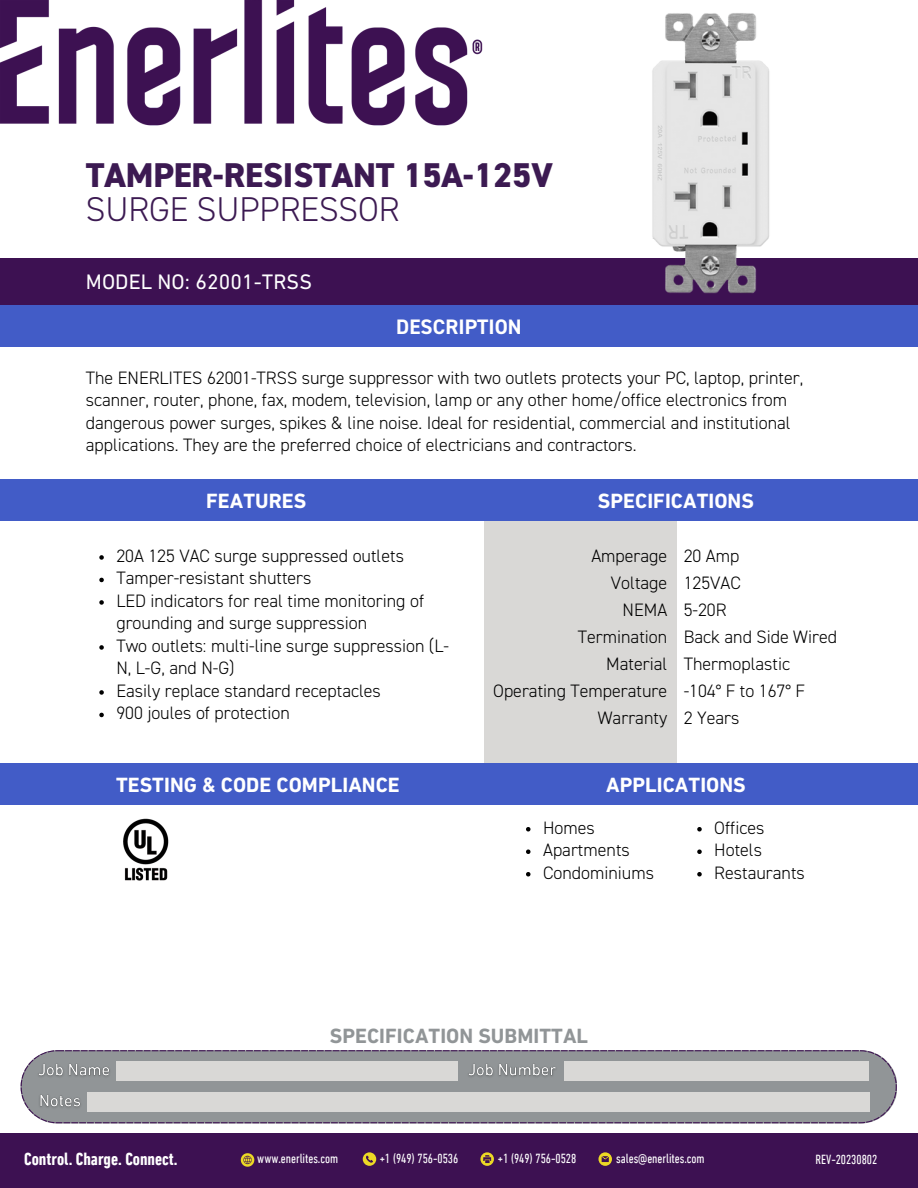
<style>
.page{position:relative;width:918px;height:1188px;background:#fff}
.page>*{position:absolute;margin:0;border:0;box-sizing:border-box;transform-origin:0 0}
.t1{font:800 34.5px "DIN2014";letter-spacing:-.005em;color:#3c1a52}
.t2{font:300 34.5px "DIN2014";letter-spacing:-.005em;color:#3c1a52}
.t3{font:21.3px "DIN Next LT Pro";letter-spacing:.005em;color:#fff}
.t4{font:700 21px "DIN Next LT Pro";letter-spacing:.005em;color:#fff}
.t5{font:700 21px "DIN Next LT Pro";letter-spacing:.005em;color:#919597}
.t6{font:700 21px "DIN2014";letter-spacing:.005em;color:#fff}
.t7{font:300 18px/22.5px "DIN2014";color:#000}
.t8{font:700 condensed 18px "DIN Next LT Pro";color:#fff}
.t9{font:condensed 13.5px "DIN Next LT Pro";letter-spacing:-.005em;color:#fff}
</style>
<div class="page">
<div style="left:0;top:258px;width:918px;height:52px;background:#3d1152"></div>
<div style="left:0;top:305px;width:918px;height:42px;background:#425cc7"></div>
<div style="left:484px;top:521px;width:192px;height:258px;background:#d9d8d6"></div>
<img style="left:0;top:0;width:483px;height:126px">
<div style="left:0;top:479px;width:918px;height:42px;background:#425cc7"></div>
<div style="left:0;top:763px;width:918px;height:42px;background:#425cc7"></div>
<img style="left:123px;top:819px;width:46px;height:62px">
<svg style="left:526px;top:827px;width:5px;height:5px"></svg>
<svg style="left:526px;top:850px;width:5px;height:4px"></svg>
<svg style="left:526px;top:872px;width:5px;height:5px"></svg>
<svg style="left:697px;top:827px;width:5px;height:5px"></svg>
<svg style="left:697px;top:850px;width:5px;height:4px"></svg>
<svg style="left:697px;top:872px;width:5px;height:5px"></svg>
<img style="left:652px;top:13px;width:117px;height:281px">
<svg style="left:99px;top:555px;width:5px;height:5px"></svg>
<svg style="left:99px;top:578px;width:5px;height:4px"></svg>
<svg style="left:99px;top:600px;width:5px;height:5px"></svg>
<svg style="left:99px;top:645px;width:5px;height:5px"></svg>
<svg style="left:99px;top:690px;width:5px;height:5px"></svg>
<svg style="left:99px;top:713px;width:5px;height:4px"></svg>
<div style="left:0;top:1133px;width:918px;height:55px;background:#3d1152"></div>
<svg style="left:21px;top:1050px;width:876px;height:73px;background:#929499"></svg>
<div style="left:117px;top:1061px;width:341px;height:20px;background:#d9d8d6"></div>
<svg style="left:598px;top:1152px;width:14px;height:14px"></svg>
<svg style="left:241px;top:1153px;width:13px;height:14px"></svg>
<svg style="left:363px;top:1152px;width:13px;height:14px"></svg>
<svg style="left:480px;top:1152px;width:14px;height:14px"></svg>
<img style="left:33px;top:1058px;width:81px;height:28px">
<div style="left:564px;top:1061px;width:305px;height:20px;background:#d9d8d6"></div>
<img style="left:463px;top:1058px;width:99px;height:28px">
<div style="left:87px;top:1093px;width:782px;height:19px;background:#d9d8d6"></div>
<img style="left:34px;top:1089px;width:51px;height:28px">
<p class="t1" style="left:86px;top:161px;width:469px">TAMPER-RESISTANT 15A-125V</p>
<p class="t2" style="left:86px;top:194px;width:315px">SURGE SUPPRESSOR</p>
<p class="t3" style="left:86px;top:273px;width:228px">MODEL NO: 62001-TRSS</p>
<p class="t6" style="left:396px;top:318px;width:127px">DESCRIPTION</p>
<p class="t7" style="left:86px;top:368px;width:719px">The ENERLITES 62001-TRSS surge suppressor with two outlets protects your PC, laptop, printer, scanner, router, phone, fax, modem, television, lamp or any other home/office electronics from dangerous power surges, spikes &amp; line noise. Ideal for residential, commercial and institutional applications. They are the preferred choice of electricians and contractors.</p>
<p class="t4" style="left:206px;top:492px;width:102px">FEATURES</p>
<p class="t4" style="left:598px;top:492px;width:158px">SPECIFICATIONS</p>
<p class="t7" style="left:116px;top:546px;width:289px">20A 125 VAC surge suppressed outlets</p>
<p class="t7" style="left:116px;top:568px;width:197px">Tamper-resistant shutters</p>
<p class="t7" style="left:116px;top:591px;width:309px">LED indicators for real time monitoring of grounding and surge suppression</p>
<p class="t7" style="left:116px;top:636px;width:334px">Two outlets: multi-line surge suppression (L-<br>N, L-G, and N-G)</p>
<p class="t7" style="left:116px;top:681px;width:266px">Easily replace standard receptacles</p>
<p class="t7" style="left:116px;top:703px;width:175px">900 joules of protection</p>
<p class="t7" style="left:591px;top:546px;width:77px">Amperage</p>
<p class="t7" style="left:611px;top:573px;width:58px">Voltage</p>
<p class="t7" style="left:623px;top:600px;width:46px">NEMA</p>
<p class="t7" style="left:578px;top:627px;width:91px">Termination</p>
<p class="t7" style="left:606px;top:654px;width:63px">Material</p>
<p class="t7" style="left:493px;top:681px;width:176px">Operating Temperature</p>
<p class="t7" style="left:598px;top:708px;width:71px">Warranty</p>
<p class="t7" style="left:684px;top:546px;width:57px">20 Amp</p>
<p class="t7" style="left:684px;top:573px;width:59px">125VAC</p>
<p class="t7" style="left:684px;top:600px;width:44px">5-20R</p>
<p class="t7" style="left:684px;top:627px;width:155px">Back and Side Wired</p>
<p class="t7" style="left:684px;top:654px;width:108px">Thermoplastic</p>
<p class="t7" style="left:684px;top:681px;width:123px">-104° F to 167° F</p>
<p class="t7" style="left:684px;top:708px;width:57px">2 Years</p>
<p class="t4" style="left:116px;top:776px;width:285px">TESTING &amp; CODE COMPLIANCE</p>
<p class="t4" style="left:606px;top:776px;width:141px">APPLICATIONS</p>
<p class="t7" style="left:543px;top:817px;width:53px">Homes</p>
<p class="t7" style="left:543px;top:840px;width:88px">Apartments</p>
<p class="t7" style="left:543px;top:862px;width:112px">Condominiums</p>
<p class="t7" style="left:714px;top:817px;width:52px">Offices</p>
<p class="t7" style="left:714px;top:840px;width:49px">Hotels</p>
<p class="t7" style="left:714px;top:862px;width:92px">Restaurants</p>
<p class="t5" style="left:330px;top:1027px;width:260px">SPECIFICATION SUBMITTAL</p>
<p class="t8" style="left:24px;top:1151px;width:155px">Control. Charge. Connect.</p>
<p class="t9" style="left:257px;top:1153px;width:82px">www.enerlites.com</p>
<p class="t9" style="left:380px;top:1153px;width:80px">+1 (949) 756-0536</p>
<p class="t9" style="left:498px;top:1153px;width:80px">+1 (949) 756-0528</p>
<p class="t9" style="left:616px;top:1153px;width:90px">sales@enerlites.com</p>
<p class="t9" style="left:816px;top:1154px;width:63px">REV-20230802</p>
</div>
